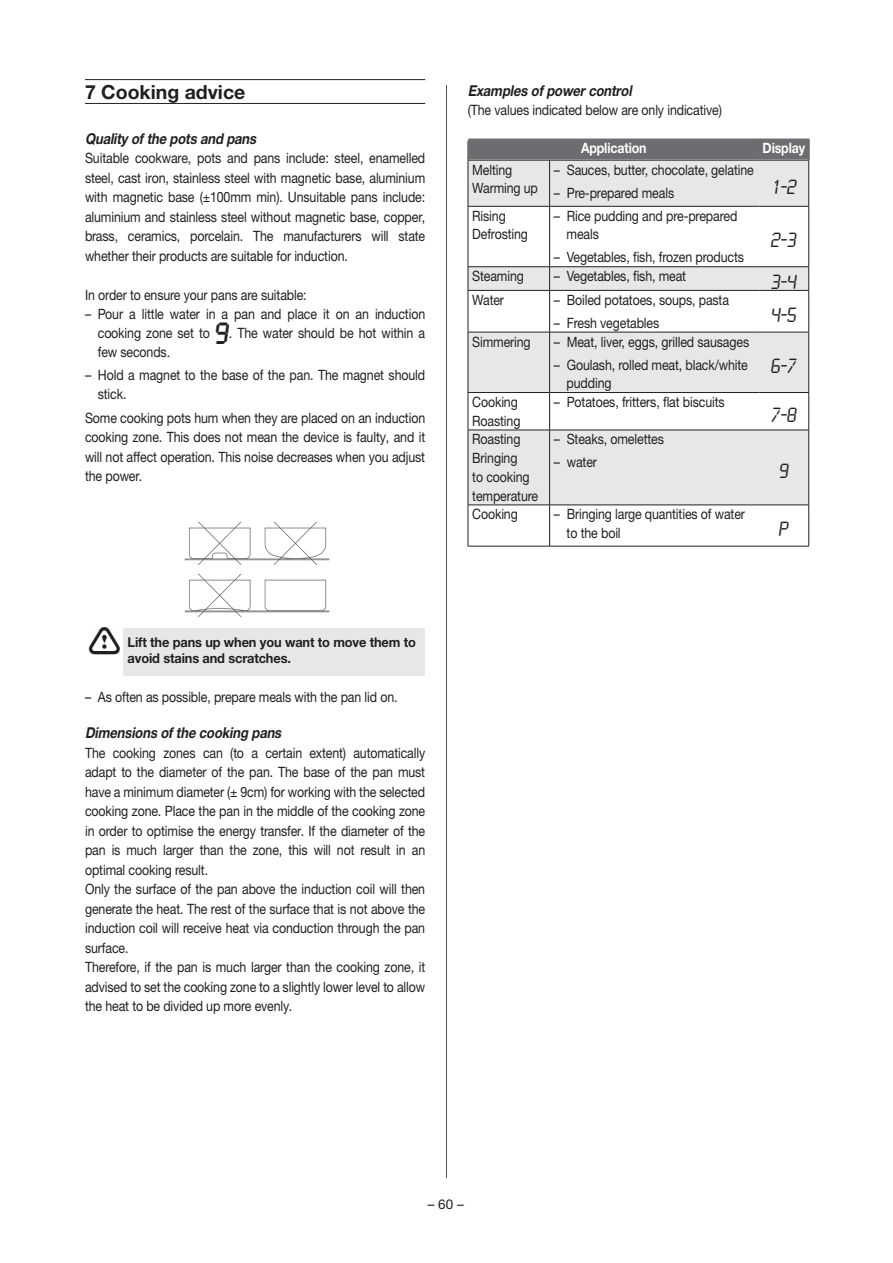
<style>
.page{position:relative;width:893px;height:1263px;background:#fff}
.page>*{position:absolute;margin:0;border:0;box-sizing:border-box;transform-origin:0 0}
.t1{font:700 19.5px "Helvetica Neue LTW1 G";color:#231f20}
.t2{font:18px "LCD Normal";color:#231f20}
.t3{font:italic 700 15px "Helvetica Neue LTW1 G";color:#231f20;scale:.87 1}
.t4{font:14.25px/19.5px "Helvetica Neue LTW1 G";letter-spacing:-.01em;color:#231f20;text-align:justify;scale:.87 1}
.t5{font:14.25px/18.8px "Helvetica Neue LT Std";letter-spacing:-.01em;color:#231f20;scale:.87 1}
.t6{font:700 14.25px "Helvetica Neue LT Std";letter-spacing:-.01em;color:#fff;scale:.87 1}
.t7{font:700 13.5px/16.5px "Helvetica Neue LTW1 G";letter-spacing:-.01em;color:#231f20;scale:.95 1}
.t8{font:13.5px "Helvetica Neue LT Std";color:#231f20}
.s1{font-family:"Helvetica Neue LT Std"}
.s2{font-family:"LCD Bold";font-size:27px}
</style>
<div class="page">
<hr style="left:446px;top:85px;width:1px;height:1093px;background:#231f20">
<hr style="left:85px;top:79px;width:340px;height:1px;background:#231f20">
<hr style="left:85px;top:103px;width:340px;height:1px;background:#231f20">
<div style="left:123px;top:629px;width:302px;height:47px;background:#e6e7e9"></div>
<img style="left:184px;top:521px;width:146px;height:96px">
<div style="left:469px;top:161px;width:339px;height:45px;background:#e6e7e9"></div>
<svg style="left:469px;top:207px;width:339px;height:339px"></svg>
<hr style="left:468px;top:160px;width:82px;height:1px;background:#231f20">
<hr style="left:468px;top:160px;width:1px;height:46px;background:#231f20">
<hr style="left:550px;top:160px;width:209px;height:1px;background:#231f20">
<hr style="left:549px;top:160px;width:1px;height:46px;background:#231f20">
<hr style="left:759px;top:160px;width:50px;height:1px;background:#231f20">
<hr style="left:808px;top:160px;width:1px;height:46px;background:#231f20">
<hr style="left:468px;top:206px;width:82px;height:1px;background:#231f20">
<hr style="left:468px;top:207px;width:1px;height:59px;background:#231f20">
<hr style="left:550px;top:206px;width:209px;height:1px;background:#231f20">
<hr style="left:549px;top:207px;width:1px;height:59px;background:#231f20">
<hr style="left:759px;top:206px;width:50px;height:1px;background:#231f20">
<hr style="left:808px;top:207px;width:1px;height:59px;background:#231f20">
<hr style="left:468px;top:266px;width:82px;height:1px;background:#231f20">
<svg style="left:468px;top:267px;width:1px;height:23px"></svg>
<hr style="left:550px;top:266px;width:209px;height:1px;background:#231f20">
<svg style="left:549px;top:267px;width:1px;height:23px"></svg>
<hr style="left:759px;top:266px;width:50px;height:1px;background:#231f20">
<svg style="left:808px;top:267px;width:1px;height:23px"></svg>
<hr style="left:468px;top:290px;width:82px;height:1px;background:#231f20">
<hr style="left:468px;top:291px;width:1px;height:41px;background:#231f20">
<hr style="left:550px;top:290px;width:209px;height:1px;background:#231f20">
<hr style="left:549px;top:291px;width:1px;height:41px;background:#231f20">
<hr style="left:759px;top:290px;width:50px;height:1px;background:#231f20">
<hr style="left:808px;top:291px;width:1px;height:41px;background:#231f20">
<hr style="left:468px;top:332px;width:82px;height:1px;background:#231f20">
<hr style="left:468px;top:332px;width:1px;height:60px;background:#231f20">
<hr style="left:550px;top:332px;width:209px;height:1px;background:#231f20">
<hr style="left:549px;top:332px;width:1px;height:60px;background:#231f20">
<hr style="left:759px;top:332px;width:50px;height:1px;background:#231f20">
<hr style="left:808px;top:332px;width:1px;height:60px;background:#231f20">
<hr style="left:468px;top:392px;width:82px;height:1px;background:#231f20">
<hr style="left:468px;top:393px;width:1px;height:37px;background:#231f20">
<hr style="left:550px;top:392px;width:209px;height:1px;background:#231f20">
<hr style="left:549px;top:393px;width:1px;height:37px;background:#231f20">
<hr style="left:759px;top:392px;width:50px;height:1px;background:#231f20">
<hr style="left:808px;top:393px;width:1px;height:37px;background:#231f20">
<hr style="left:468px;top:430px;width:82px;height:1px;background:#231f20">
<hr style="left:468px;top:430px;width:1px;height:75px;background:#231f20">
<hr style="left:550px;top:430px;width:209px;height:1px;background:#231f20">
<hr style="left:549px;top:430px;width:1px;height:75px;background:#231f20">
<hr style="left:759px;top:430px;width:50px;height:1px;background:#231f20">
<hr style="left:808px;top:430px;width:1px;height:75px;background:#231f20">
<hr style="left:468px;top:505px;width:82px;height:1px;background:#231f20">
<hr style="left:468px;top:505px;width:1px;height:41px;background:#231f20">
<hr style="left:550px;top:505px;width:209px;height:1px;background:#231f20">
<hr style="left:549px;top:505px;width:1px;height:41px;background:#231f20">
<hr style="left:759px;top:505px;width:50px;height:1px;background:#231f20">
<hr style="left:808px;top:505px;width:1px;height:41px;background:#231f20">
<hr style="left:468px;top:546px;width:82px;height:1px;background:#231f20">
<hr style="left:550px;top:546px;width:209px;height:1px;background:#231f20">
<hr style="left:759px;top:546px;width:50px;height:1px;background:#231f20">
<div style="left:468px;top:139px;width:292px;height:21px;background:#6c6d70"></div>
<div style="left:759px;top:139px;width:51px;height:21px;background:#6c6d70"></div>
<h1 class="t1" style="left:85px;top:80px;width:162px">7 Cooking advice</h1>
<p class="t3" style="left:85px;top:129px;width:202px">Quality ofthe pots and pans</p>
<p class="t4" style="left:85px;top:149px;width:393px">Suitable cookware, pots and pans include: steel, enamelled steel, cast iron, stainless steel with magnetic base, aluminium with magnetic base (±100mm min). Unsuitable pans include: aluminium and stainless steel without magnetic base, copper, brass, ceramics, porcelain. The manufacturers will state whether their products are suitable for induction.</p>
<p class="t4" style="left:85px;top:285px;width:256px">In order to ensure your pans are suitable:</p>
<p class="t4" style="left:98px;top:304px;width:378px;text-indent:-13px"><span class="s1">–</span> Pour a little water in a pan and place it on an induction cooking zone set to <span class="s2">9</span>. The water should be hot within a few seconds.</p>
<p class="t4" style="left:98px;top:365px;width:378px;line-height:18.8px;text-indent:-13px"><span class="s1">–</span> Hold a magnet to the base of the pan. The magnet should stick.</p>
<p class="t4" style="left:85px;top:408px;width:393px">Some cooking pots hum when they are placed on an induction cooking zone. This does not mean the device is faulty, and it will not affect operation. This noise decreases when you adjust the power.</p>
<p class="t7" style="left:128px;top:634px;width:305px">Lift the pans up when you want to move them to avoid stains and scratches.</p>
<p class="t4" style="left:85px;top:687px;width:361px"><span class="s1">–</span> As often as possible, prepare meals with the pan lid on.</p>
<p class="t3" style="left:85px;top:723px;width:231px">Dimensions ofthe cooking pans</p>
<p class="t4" style="left:85px;top:743px;width:393px;text-align:left">The cooking zones can (to a certain extent) automatically adapt to the diameter of the pan. The base of the pan must have a minimum diameter <span class="s1">(± 9cm)</span> for working with the selected cooking zone. Place the pan in the middle of the cooking zone in order to optimise the energy transfer. If the diameter of the pan is much larger than the zone, this will not result in an optimal cooking result.<br>Only the surface of the pan above the induction coil will then generate the heat. The rest of the surface that is not above the induction coil will receive heat via conduction through the pan surface.<br>Therefore, if the pan is much larger than the cooking zone, it advised to set the cooking zone to a slightly lower level to allow the heat to be divided up more evenly.</p>
<p class="t3" style="left:468px;top:81px;width:194px">Examples ofpowercontrol</p>
<p class="t4" style="left:468px;top:100px;width:294px">(The values indicated below are only indicative)</p>
<p class="t6" style="left:581px;top:140px;width:77px">Application</p>
<p class="t6" style="left:763px;top:140px;width:50px">Display</p>
<p class="t5" style="left:472px;top:160px;width:77px">Melting<br>Warming up</p>
<p class="t5" style="left:554px;top:160px;width:231px">– Sauces, butter, chocolate, gelatine</p>
<p class="t2" style="left:771px;top:177px;width:27px">1‐2</p>
<p class="t5" style="left:554px;top:183px;width:140px">– Pre-prepared meals</p>
<p class="t5" style="left:472px;top:206px;width:66px">Rising<br>Defrosting</p>
<p class="t5" style="left:567px;top:206px;width:198px;text-indent:-13px">– Rice pudding and pre-prepared meals</p>
<p class="t5" style="left:554px;top:248px;width:220px">– Vegetables, fish, frozen products</p>
<p class="t2" style="left:771px;top:230px;width:27px">2‐3</p>
<p class="t5" style="left:472px;top:267px;width:61px">Steaming</p>
<p class="t5" style="left:554px;top:267px;width:154px">– Vegetables, fish, meat</p>
<p class="t2" style="left:771px;top:272px;width:27px">3‐4</p>
<p class="t5" style="left:472px;top:290px;width:38px">Water</p>
<p class="t5" style="left:554px;top:290px;width:203px">– Boiled potatoes, soups, pasta</p>
<p class="t5" style="left:554px;top:313px;width:123px">– Fresh vegetables</p>
<p class="t2" style="left:771px;top:305px;width:27px">4‐5</p>
<p class="t5" style="left:472px;top:332px;width:69px">Simmering</p>
<p class="t5" style="left:554px;top:332px;width:226px">– Meat, liver, eggs, grilled sausages</p>
<p class="t5" style="left:567px;top:355px;width:210px;text-indent:-13px">– Goulash, rolled meat, black/white pudding</p>
<p class="t2" style="left:771px;top:356px;width:27px">6‐7</p>
<p class="t5" style="left:472px;top:392px;width:57px">Cooking<br>Roasting</p>
<p class="t5" style="left:554px;top:392px;width:198px">– Potatoes, fritters, flat biscuits</p>
<p class="t2" style="left:771px;top:405px;width:27px">7‐8</p>
<p class="t5" style="left:472px;top:430px;width:77px">Roasting<br>Bringing<br>to cooking temperature</p>
<p class="t5" style="left:554px;top:430px;width:128px">– Steaks, omelettes</p>
<p class="t5" style="left:554px;top:453px;width:51px">– water</p>
<p class="t5" style="left:472px;top:505px;width:54px">Cooking</p>
<p class="t5" style="left:567px;top:505px;width:207px;text-indent:-13px">– Bringing large quantities of water to the boil</p>
<p class="t2" style="left:779px;top:461px;width:11px">9</p>
<p class="t2" style="left:779px;top:519px;width:11px">P</p>
<p class="t8" style="left:428px;top:1196px;width:38px">– 60 –</p>
</div>
